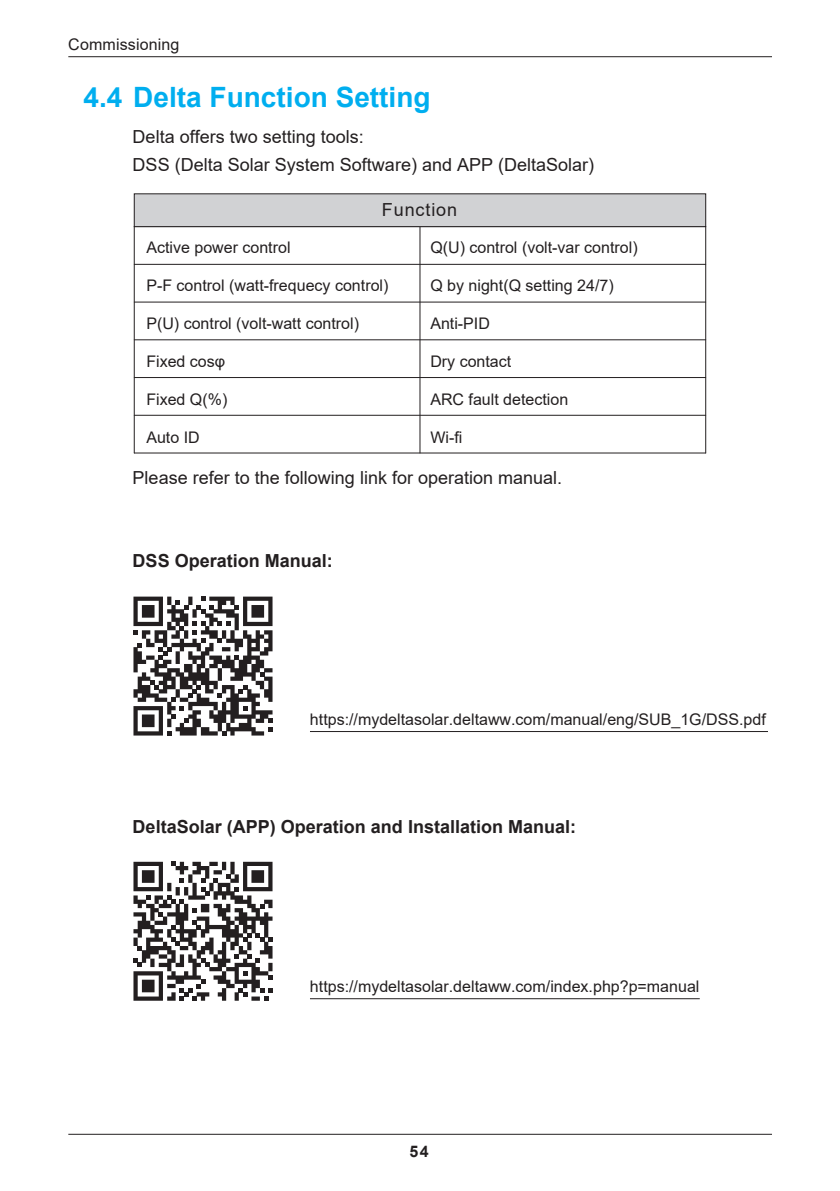
<style>
.page{position:relative;width:840px;height:1191px;background:#fff}
.page>*{position:absolute;margin:0;border:0;box-sizing:border-box;transform-origin:0 0}
.t1{font:700 28px "Arial";color:#00aeef}
.t2{font:18px/28px "Arial";color:#231f20}
.t3{font:700 18px "Arial";color:#231f20}
.t4{font:18px "Arial";letter-spacing:.05em;color:#231f20}
.t5{font:16px "Arial";color:#231f20}
.t6{font:700 16px "Arial";color:#231f20}
</style>
<div class="page">
<hr style="left:134px;top:415px;width:571px;height:1px;background:#231f20">
<hr style="left:134px;top:377px;width:571px;height:1px;background:#231f20">
<hr style="left:134px;top:453px;width:571px;height:1px;background:#231f20">
<hr style="left:134px;top:339px;width:571px;height:1px;background:#231f20">
<hr style="left:134px;top:302px;width:571px;height:1px;background:#231f20">
<hr style="left:134px;top:264px;width:571px;height:1px;background:#231f20">
<hr style="left:134px;top:227px;width:1px;height:226px;background:#231f20">
<hr style="left:705px;top:227px;width:1px;height:226px;background:#231f20">
<hr style="left:419px;top:227px;width:1px;height:226px;background:#231f20">
<div style="left:134px;top:194px;width:571px;height:33px;background:#d1d2d4"></div>
<div style="left:134px;top:193px;width:571px;height:34px;border:1px solid #231f20"></div>
<hr style="left:310px;top:731px;width:457px;height:1px;background:#231f20">
<hr style="left:310px;top:998px;width:389px;height:1px;background:#231f20">
<svg style="left:133px;top:596px;width:139px;height:139px"></svg>
<svg style="left:133px;top:861px;width:139px;height:139px"></svg>
<hr style="left:68px;top:1133px;width:703px;height:1px;background:#231f20">
<hr style="left:68px;top:56px;width:703px;height:1px;background:#231f20">
<p class="t5" style="left:68px;top:33px;width:113px">Commissioning</p>
<h1 class="t1" style="left:83px;top:77px;width:348px">4.4 Delta Function Setting</h1>
<p class="t2" style="left:132px;top:122px;width:463px">Delta offers two setting tools:<br>DSS (Delta Solar System Software) and APP (DeltaSolar)</p>
<p class="t4" style="left:381px;top:197px;width:77px">Function</p>
<p class="t5" style="left:430px;top:236px;width:209px">Q(U) control (volt-var control)</p>
<p class="t5" style="left:430px;top:274px;width:185px">Q by night(Q setting 24/7)</p>
<p class="t5" style="left:430px;top:312px;width:61px">Anti-PID</p>
<p class="t5" style="left:430px;top:350px;width:82px">Dry contact</p>
<p class="t5" style="left:430px;top:388px;width:139px">ARC fault detection</p>
<p class="t5" style="left:430px;top:426px;width:33px">Wi-fi</p>
<p class="t2" style="left:132px;top:464px;width:431px">Please refer to the following link for operation manual.</p>
<p class="t5" style="left:146px;top:236px;width:146px">Active power control</p>
<p class="t5" style="left:146px;top:274px;width:243px">P-F control (watt-frequecy control)</p>
<p class="t5" style="left:146px;top:312px;width:214px">P(U) control (volt-watt control)</p>
<p class="t5" style="left:146px;top:350px;width:80px">Fixed cosφ</p>
<p class="t5" style="left:146px;top:388px;width:82px">Fixed Q(%)</p>
<p class="t5" style="left:146px;top:426px;width:55px">Auto ID</p>
<p class="t3" style="left:132px;top:548px;width:202px">DSS Operation Manual:</p>
<p class="t5" style="left:310px;top:708px;width:457px">https://mydeltasolar.deltaww.com/manual/eng/SUB_1G/DSS.pdf</p>
<p class="t3" style="left:132px;top:813px;width:445px">DeltaSolar (APP) Operation and Installation Manual:</p>
<p class="t5" style="left:310px;top:975px;width:391px">https://mydeltasolar.deltaww.com/index.php?p=manual</p>
<p class="t6" style="left:409px;top:1140px;width:21px">54</p>
</div>
